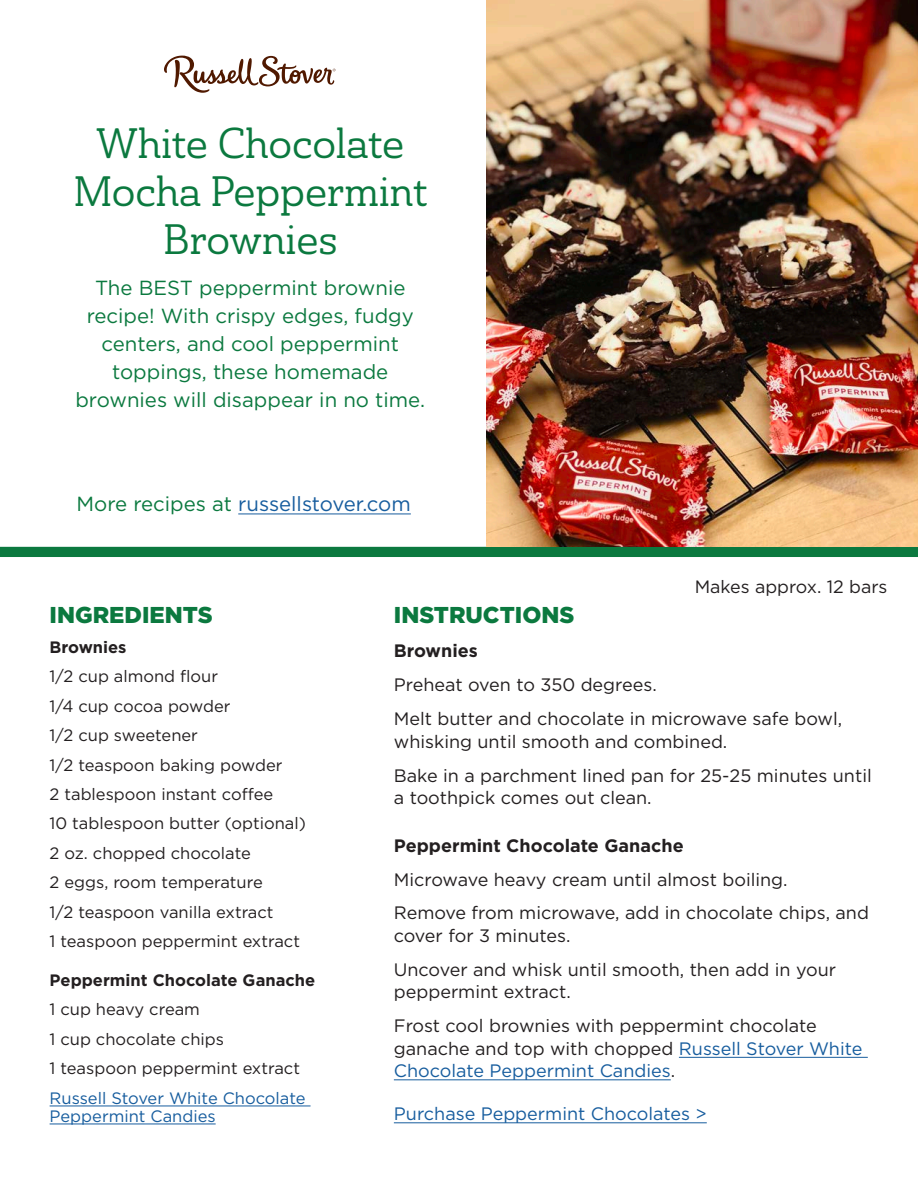
<style>
.page{position:relative;width:918px;height:1188px;background:#fff}
.page>*{position:absolute;margin:0;border:0;box-sizing:border-box;transform-origin:0 0}
.t1{font:42px/48px "Ainslie Slab Nor Reg";letter-spacing:-.02em;color:#0b793f;text-align:center}
.t2{font:900 22.95px "Gotham";color:#0b793f}
.t3{font:20.4px/28px "Gotham";color:#0b793f;text-align:center}
.t4{font:20.4px "Gotham";color:#175d9e}
.t5{font:18px/22.5px "Gotham";color:#231f20}
.t6{font:700 18px "Gotham";color:#231f20}
.t7{font:18px "Gotham";color:#175d9e}
.t8{font:17.85px "Gotham";color:#231f20}
.t9{font:16.5px "Gotham";color:#231f20}
.t10{font:16.5px/18px "Gotham";color:#175d9e}
.t11{font:700 16.5px "Gotham";color:#231f20}
.s1{color:#0b793f}
.s2{color:#175d9e}
</style>
<div class="page">
<svg style="left:164px;top:56px;width:172px;height:37px"></svg>
<div style="left:0;top:547px;width:918px;height:10px;background:#0b793f"></div>
<hr style="left:238px;top:514px;width:173px;height:1px;background:#175d9e">
<img style="left:487px;top:0;width:431px;height:546px">
<hr style="left:50px;top:1106px;width:261px;height:1px;background:#175d9e">
<hr style="left:50px;top:1124px;width:166px;height:1px;background:#175d9e">
<hr style="left:679px;top:1057px;width:189px;height:1px;background:#175d9e">
<hr style="left:394px;top:1080px;width:277px;height:1px;background:#175d9e">
<hr style="left:394px;top:1123px;width:313px;height:1px;background:#175d9e">
<p class="t1" style="left:73px;top:119px;width:356px">White Chocolate<br>Mocha Peppermint<br>Brownies</p>
<p class="t3" style="left:75px;top:273px;width:351px">The BEST peppermint brownie recipe! With crispy edges, fudgy centers, and cool peppermint toppings, these homemade brownies will disappear in no time.</p>
<p class="t4" style="left:76px;top:491px;width:336px"><span class="s1">More recipes at</span> russellstover.com</p>
<p class="t8" style="left:695px;top:575px;width:194px">Makes approx. 12 bars</p>
<p class="t2" style="left:50px;top:599px;width:165px">INGREDIENTS</p>
<p class="t11" style="left:50px;top:636px;width:78px">Brownies</p>
<p class="t9" style="left:50px;top:666px;width:170px">1/2 cup almond flour</p>
<p class="t9" style="left:50px;top:695px;width:182px">1/4 cup cocoa powder</p>
<p class="t9" style="left:50px;top:725px;width:150px">1/2 cup sweetener</p>
<p class="t9" style="left:50px;top:754px;width:234px">1/2 teaspoon baking powder</p>
<p class="t9" style="left:50px;top:784px;width:225px">2 tablespoon instant coffee</p>
<p class="t9" style="left:50px;top:813px;width:258px">10 tablespoon butter (optional)</p>
<p class="t9" style="left:50px;top:843px;width:203px">2 oz. chopped chocolate</p>
<p class="t9" style="left:50px;top:872px;width:215px">2 eggs, room temperature</p>
<p class="t9" style="left:50px;top:901px;width:225px">1/2 teaspoon vanilla extract</p>
<p class="t9" style="left:50px;top:931px;width:252px">1 teaspoon peppermint extract</p>
<p class="t11" style="left:50px;top:969px;width:267px">Peppermint Chocolate Ganache</p>
<p class="t9" style="left:50px;top:999px;width:152px">1 cup heavy cream</p>
<p class="t9" style="left:50px;top:1028px;width:176px">1 cup chocolate chips</p>
<p class="t9" style="left:50px;top:1058px;width:252px">1 teaspoon peppermint extract</p>
<p class="t10" style="left:50px;top:1088px;width:257px">Russell Stover White Chocolate<br>Peppermint Candies</p>
<p class="t2" style="left:394px;top:599px;width:182px">INSTRUCTIONS</p>
<p class="t6" style="left:394px;top:639px;width:85px">Brownies</p>
<p class="t5" style="left:394px;top:673px;width:264px">Preheat oven to 350 degrees.</p>
<p class="t5" style="left:394px;top:707px;width:450px">Melt butter and chocolate in microwave safe bowl, whisking until smooth and combined.</p>
<p class="t5" style="left:394px;top:764px;width:479px">Bake in a parchment lined pan for 25-25 minutes until a toothpick comes out clean.</p>
<p class="t6" style="left:394px;top:833px;width:291px">Peppermint Chocolate Ganache</p>
<p class="t5" style="left:394px;top:868px;width:395px">Microwave heavy cream until almost boiling.</p>
<p class="t5" style="left:394px;top:901px;width:477px">Remove from microwave, add in chocolate chips, and cover for 3 minutes.</p>
<p class="t5" style="left:394px;top:958px;width:444px">Uncover and whisk until smooth, then add in your peppermint extract.</p>
<p class="t5" style="left:394px;top:1014px;width:470px">Frost cool brownies with peppermint chocolate ganache and top with chopped <span class="s2">Russell Stover White<br>Chocolate Peppermint Candies</span>.</p>
<p class="t7" style="left:394px;top:1103px;width:314px">Purchase Peppermint Chocolates &gt;</p>
</div>
